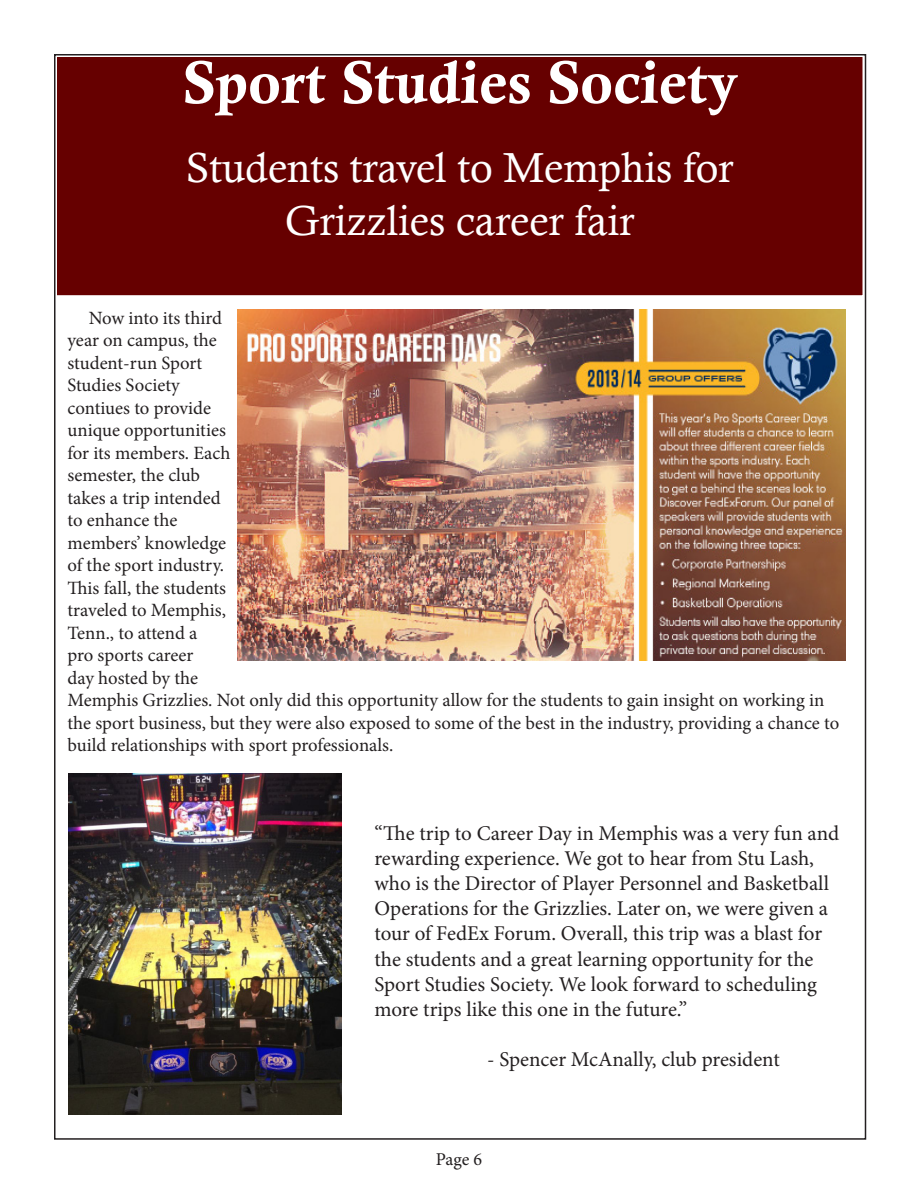
<style>
.page{position:relative;width:918px;height:1188px;background:#fff}
.page>*{position:absolute;margin:0;border:0;box-sizing:border-box;transform-origin:0 0}
.t1{font:60px "Calis MT Bol";color:#fff}
.t2{font:42px "Calisto";color:#fff}
.t3{font:21px/25.2px "Minion Pro";color:#231f20}
.t4{font:18.75px/22.5px "Minion Pro";color:#231f20}
.t5{font:18px "Minion Pro";color:#231f20}
</style>
<div class="page">
<div style="left:56px;top:56px;width:808px;height:241px;background:#600"></div>
<div style="left:54px;top:54px;width:812px;height:244px;border:3px solid #fff"></div>
<img style="left:238px;top:310px;width:608px;height:351px">
<img style="left:68px;top:774px;width:274px;height:340px">
<p class="t1" style="left:182px;top:48px;width:557px">Sport Studies Society</p>
<p class="t2" style="left:186px;top:144px;width:549px">Students travel to Memphis for</p>
<p class="t2" style="left:285px;top:196px;width:351px">Grizzlies career fair</p>
<p class="t4" style="left:68px;top:306px;width:773px;text-indent:21px">Now into its third<br>year on campus, the<br>student-run Sport<br>Studies Society<br>contiues to provide<br>unique opportunities<br>for its members. Each<br>semester, the club<br>takes a trip intended<br>to enhance the<br>members’ knowledge<br>of the sport industry.<br>This fall, the students<br>traveled to Memphis,<br>Tenn., to attend a<br>pro sports career<br>day hosted by the<br>Memphis Grizzlies. Not only did this opportunity allow for the students to gain insight on working in the sport business, but they were also exposed to some of the best in the industry, providing a chance to build relationships with sport professionals.</p>
<p class="t3" style="left:374px;top:820px;width:466px">“The trip to Career Day in Memphis was a very fun and rewarding experience. We got to hear from Stu Lash, who is the Director of Player Personnel and Basketball Operations for the Grizzlies. Later on, we were given a tour of FedEx Forum. Overall, this trip was a blast for the students and a great learning opportunity for the Sport Studies Society. We look forward to scheduling more trips like this one in the future.”</p>
<p class="t3" style="left:487px;top:1047px;width:294px">- Spencer McAnally, club president</p>
<p class="t5" style="left:436px;top:1147px;width:48px">Page 6</p>
</div>
